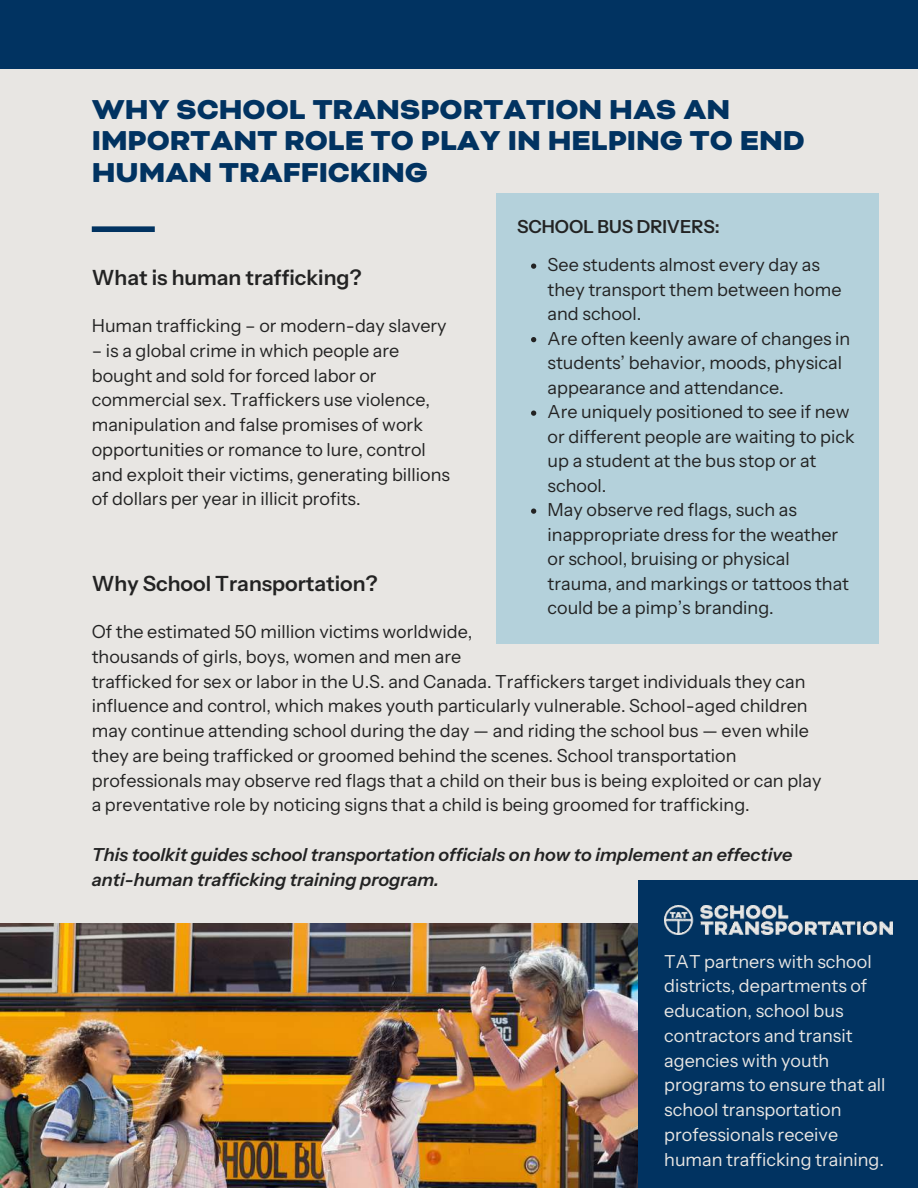
<style>
.page{position:relative;width:918px;height:1188px;background:#e8e6e3}
.page>*{position:absolute;margin:0;border:0;box-sizing:border-box;transform-origin:0 0}
.t1{font:900 31.5px/31.5px "Bicyclette";color:#013361}
.t2{font:600 21px "Instrument Sans";color:#232323}
.t3{font:18px/24.8px "Instrument Sans";color:#232323}
.t4{font:18px/24.8px "Instrument Sans";color:#e8e6e3}
.t5{font:italic 600 18px/24.8px "Instrument Sans";color:#232323}
.t6{font:600 18px "Instrument Sans";color:#232323}
</style>
<div class="page">
<div style="left:0;top:0;width:918px;height:68px;background:#013361"></div>
<div style="left:92px;top:226px;width:63px;height:6px;background:#013361"></div>
<div style="left:496px;top:193px;width:383px;height:451px;background:#b4d1db"></div>
<img style="left:0;top:923px;width:639px;height:265px">
<svg style="left:531px;top:264px;width:5px;height:5px"></svg>
<svg style="left:531px;top:337px;width:5px;height:5px"></svg>
<svg style="left:531px;top:411px;width:5px;height:5px"></svg>
<svg style="left:531px;top:509px;width:5px;height:5px"></svg>
<div style="left:639px;top:880px;width:279px;height:308px;background:#013361"></div>
<img style="left:664px;top:905px;width:229px;height:30px">
<h1 class="t1" style="left:92px;top:94px;width:714px">WHY SCHOOL TRANSPORTATION HAS AN<br>IMPORTANT ROLE TO PLAY IN HELPING TO END<br>HUMAN TRAFFICKING</h1>
<p class="t2" style="left:92px;top:265px;width:271px">What is human trafficking?</p>
<p class="t3" style="left:92px;top:313px;width:360px">Human trafficking 3 or modern-day slavery 3 is a global crime in which people are bought and sold for forced labor or commercial sex. Traffickers use violence, manipulation and false promises of work opportunities or romance to lure, control and exploit their victims, generating billions of dollars per year in illicit profits.</p>
<p class="t2" style="left:92px;top:571px;width:287px">Why School Transportation?</p>
<p class="t6" style="left:517px;top:215px;width:204px">SCHOOL BUS DRIVERS:</p>
<p class="t3" style="left:548px;top:253px;width:309px">See students almost every day as they transport them between home and school.<br>Are often keenly aware of changes in students’ behavior, moods, physical appearance and attendance.<br>Are uniquely positioned to see if new or different people are waiting to pick up a student at the bus stop or at school.<br>May observe red flags, such as inappropriate dress for the weather or school, bruising or physical trauma, and markings or tattoos that could be a pimp’s branding.</p>
<p class="t3" style="left:92px;top:620px;width:731px">Of the estimated 50 million victims worldwide,<br>thousands of girls, boys, women and men are<br>trafficked for sex or labor in the U.S. and Canada. Traffickers target individuals they can influence and control, which makes youth particularly vulnerable. School-aged children may continue attending school during the day 4 and riding the school bus 4 even while they are being trafficked or groomed behind the scenes. School transportation professionals may observe red flags that a child on their bus is being exploited or can play a preventative role by noticing signs that a child is being groomed for trafficking.</p>
<p class="t5" style="left:92px;top:843px;width:702px">This toolkit guides school transportation officials on how to implement an effective anti-human trafficking training program.</p>
<p class="t4" style="left:664px;top:949px;width:223px">TAT partners with school districts, departments of education, school bus contractors and transit agencies with youth programs to ensure that all school transportation professionals receive human trafficking training.</p>
</div>
